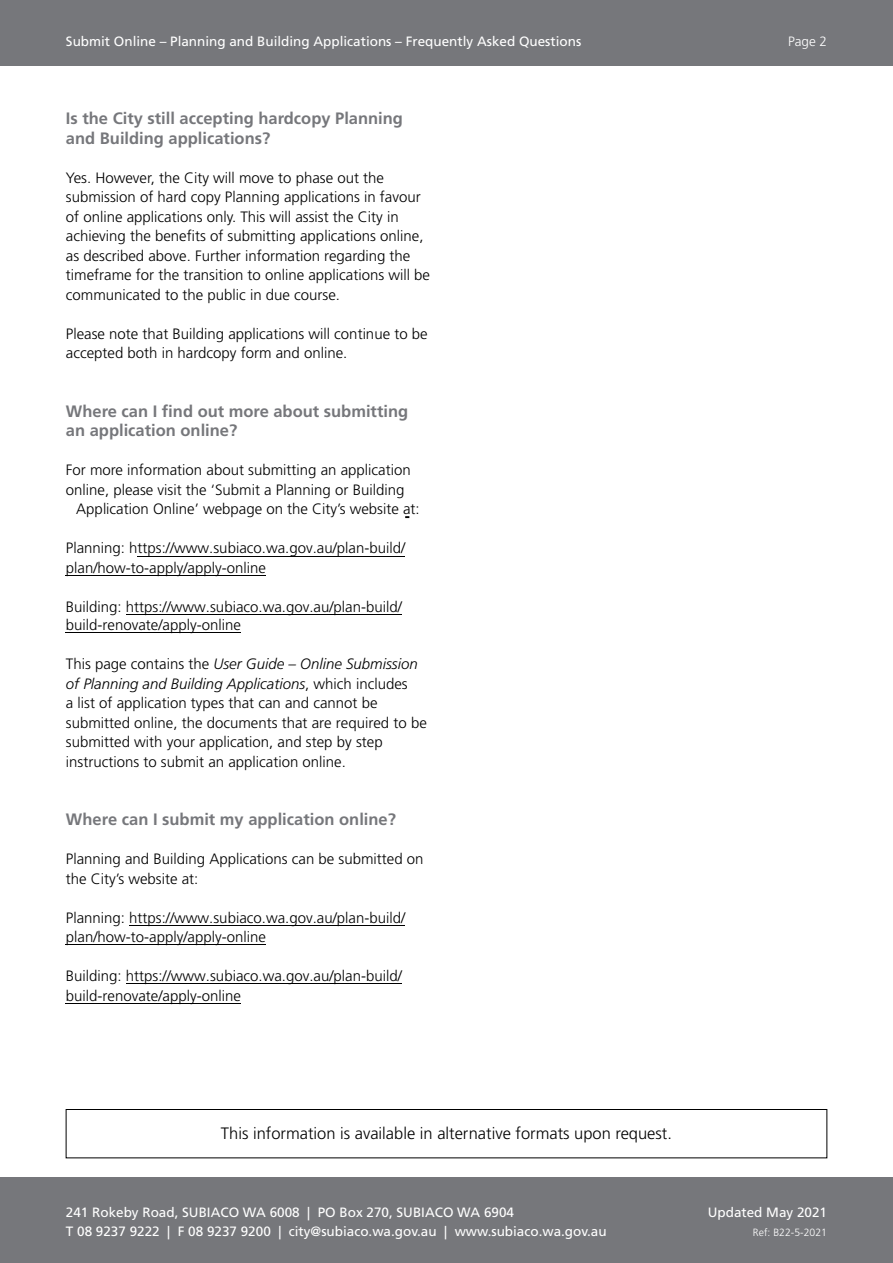
<style>
.page{position:relative;width:893px;height:1263px;background:#fff}
.page>*{position:absolute;margin:0;border:0;box-sizing:border-box;transform-origin:0 0}
.t1{font:700 16.5px/19.5px "Frutiger";color:#76777b}
.t2{font:300 16.5px "Frutiger";color:#000}
.t3{font:300 15px/19.5px "Frutiger";color:#000}
.t4{font:13.5px/19.5px "Frutiger";color:#fff}
.t5{font:300 13.5px "Frutiger";color:#fff}
.t6{font:300 10.5px "Frutiger";color:#fff}
.s1{font-style:italic}
</style>
<div class="page">
<div style="left:0;top:1177px;width:893px;height:86px;background:#76777b"></div>
<div style="left:0;top:0;width:893px;height:66px;background:#76777b"></div>
<hr style="left:66px;top:1003px;width:175px;height:1px;background:#000">
<hr style="left:126px;top:983px;width:276px;height:1px;background:#000">
<hr style="left:66px;top:944px;width:200px;height:1px;background:#000">
<hr style="left:129px;top:925px;width:276px;height:1px;background:#000">
<hr style="left:66px;top:632px;width:175px;height:1px;background:#000">
<hr style="left:126px;top:614px;width:276px;height:1px;background:#000">
<hr style="left:66px;top:575px;width:200px;height:1px;background:#000">
<hr style="left:138px;top:556px;width:267px;height:1px;background:#000">
<div style="left:66px;top:1109px;width:761px;height:49px;border:1px solid #000"></div>
<p class="t4" style="left:66px;top:32px;width:517px">Submit Online – Planning and Building Applications – Frequently Asked Questions</p>
<p class="t5" style="left:788px;top:34px;width:41px">Page 2</p>
<p class="t1" style="left:66px;top:109px;width:339px">Is the City still accepting hardcopy Planning and Building applications?</p>
<p class="t3" style="left:66px;top:168px;width:366px">Yes. However, the City will move to phase out the submission of hard copy Planning applications in favour of online applications only. This will assist the City in achieving the benefits of submitting applications online, as described above. Further information regarding the timeframe for the transition to online applications will be communicated to the public in due course.</p>
<p class="t3" style="left:66px;top:324px;width:363px">Please note that Building applications will continue to be accepted both in hardcopy form and online.</p>
<p class="t1" style="left:66px;top:402px;width:344px">Where can I find out more about submitting an application online?</p>
<p class="t3" style="left:66px;top:461px;width:346px">For more information about submitting an application</p>
<p class="t3" style="left:66px;top:480px;width:340px">online, please visit the ‘Submit a Planning or Building</p>
<p class="t3" style="left:76px;top:500px;width:345px">Application Online’ webpage on the City’s website at:</p>
<p class="t3" style="left:66px;top:539px;width:341px">Planning: https://www.subiaco.wa.gov.au/plan-build/ plan/how-to-apply/apply-online</p>
<p class="t3" style="left:66px;top:598px;width:337px;line-height:18px">Building: https://www.subiaco.wa.gov.au/plan-build/ build-renovate/apply-online</p>
<p class="t3" style="left:66px;top:654px;width:362px">This page contains the <span class="s1">User Guide – Online Submission of Planning and Building Applications</span>, which includes<br>a list of application types that can and cannot be submitted online, the documents that are required to be submitted with your application, and step by step instructions to submit an application online.</p>
<p class="t1" style="left:66px;top:810px;width:332px">Where can I submit my application online?</p>
<p class="t3" style="left:66px;top:849px;width:359px">Planning and Building Applications can be submitted on the City’s website at:</p>
<p class="t3" style="left:66px;top:908px;width:341px">Planning: https://www.subiaco.wa.gov.au/plan-build/ plan/how-to-apply/apply-online</p>
<p class="t3" style="left:66px;top:966px;width:337px">Building: https://www.subiaco.wa.gov.au/plan-build/ build-renovate/apply-online</p>
<p class="t2" style="left:221px;top:1124px;width:453px">This information is available in alternative formats upon request.</p>
<p class="t4" style="left:66px;top:1202px;width:542px">241 Rokeby Road, SUBIACO WA 6008 | PO Box 270, SUBIACO WA 6904<br>T 08 9237 9222 | F 08 9237 9200 | city@subiaco.wa.gov.au | www.subiaco.wa.gov.au</p>
<p class="t4" style="left:708px;top:1202px;width:121px">Updated May 2021</p>
<p class="t6" style="left:753px;top:1226px;width:76px">Ref: B22-5-2021</p>
</div>
